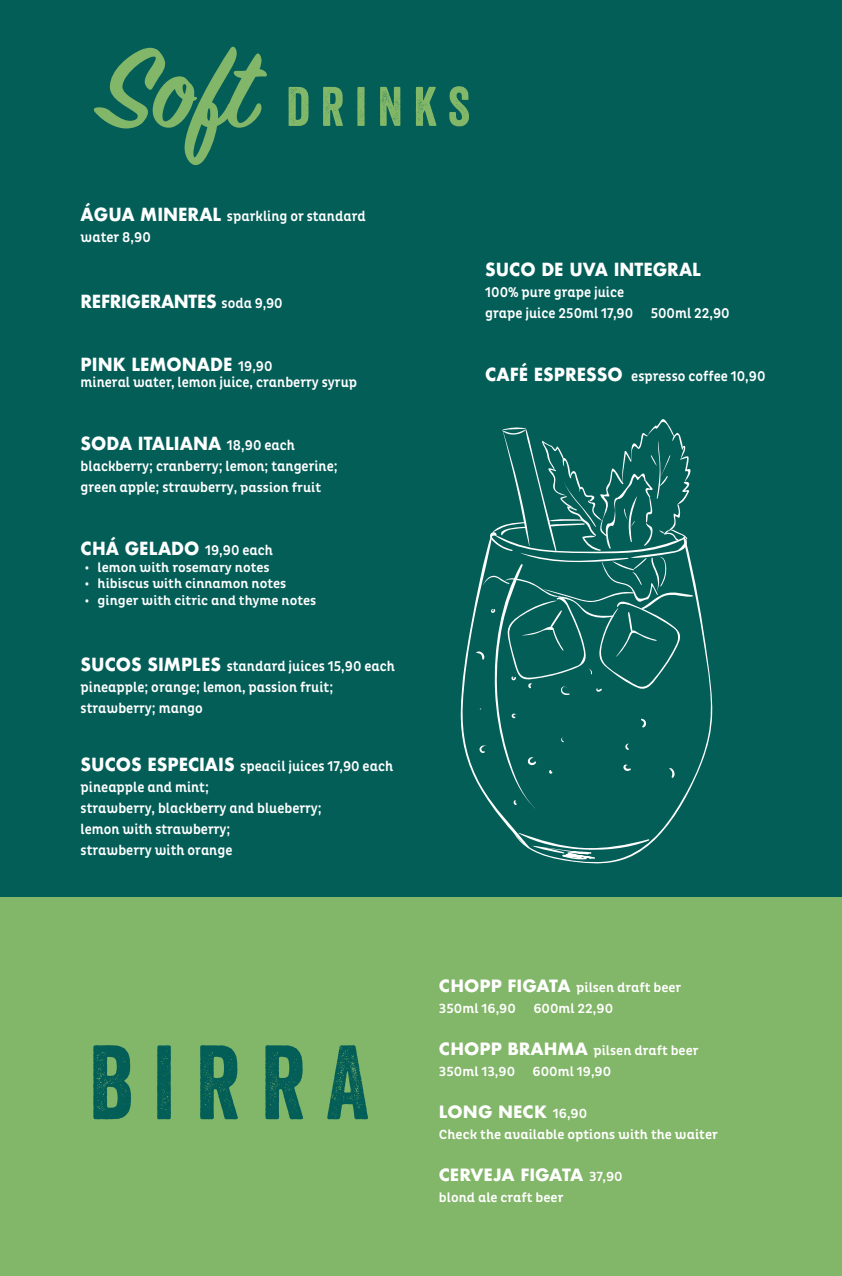
<style>
.page{position:relative;width:842px;height:1276px;background:#fff}
.page>*{position:absolute;margin:0;border:0;box-sizing:border-box;transform-origin:0 0}
.t1{font:600 125.85px "Sign Painter House Script";color:#82b668}
.t2{font:102px "Veneer";color:#045e58}
.t3{font:53.85px "Veneer";color:#83b868}
.t4{font:700 17.55px "Futura";color:#fff;scale:.94 1}
.t5{font:700 17.55px "Futura";letter-spacing:-.02em;color:#fff;scale:.94 1}
.t6{font:700 16.5px "Futura";color:#fff}
.t7{font:500 14.4px/21px "Pluto Cond";color:#fff;scale:.94 1}
.t8{font:500 13.5px/21px "Pluto Cond";color:#fff}
.s1{font-family:"Futura";font-weight:700;font-size:17.55px}
.s2{font-family:"Pluto Cond";font-weight:500;font-size:14.4px}
.s3{font-size:13.5px}
.s4{font-family:"Futura";font-weight:700;font-size:16.5px}
.s5{font-family:"Pluto Cond";font-weight:500;font-size:13.5px}
</style>
<div class="page">
<div style="left:0;top:0;width:842px;height:1034px;background:#045e58"></div>
<div style="left:0;top:897px;width:842px;height:379px;background:#82b668"></div>
<svg style="left:563px;top:573px;width:150px;height:291px"></svg>
<svg style="left:460px;top:419px;width:233px;height:441px"></svg>
<h1 class="t1" style="left:100px;top:12px;width:156px">Soft</h1>
<h3 class="t3" style="left:286px;top:74px;width:185px">D R I N K S</h3>
<p class="t7" style="left:81px;top:206px;width:305px"><span class="s1">ÁGUA MINERAL</span> sparkling or standard water 8,90</p>
<p class="t5" style="left:81px;top:288px;width:216px">REFRIGERANTES <span class="s2">soda 9,90</span></p>
<p class="t4" style="left:81px;top:351px;width:206px">PINK LEMONADE <span class="s2">19,90</span></p>
<p class="t7" style="left:81px;top:372px;width:296px">mineral water, lemon juice, cranberry syrup</p>
<p class="t4" style="left:81px;top:431px;width:229px">SODA ITALIANA <span class="s2">18,90 each</span></p>
<p class="t7" style="left:81px;top:456px;width:275px">blackberry; cranberry; lemon; tangerine; green apple; strawberry<span class="s3">, passion fruit</span></p>
<p class="t4" style="left:81px;top:536px;width:206px">CHÁ GELADO <span class="s2">19,90 each</span></p>
<p class="t8" style="left:85px;top:557px;width:186px">• lemon with rosemary notes</p>
<p class="t8" style="left:85px;top:573px;width:203px">• hibiscus with cinnamon notes</p>
<p class="t8" style="left:85px;top:590px;width:233px">• ginger with citric and thyme notes</p>
<p class="t7" style="left:81px;top:656px;width:336px"><span class="s1">SUCOS SIMPLES</span> standard juices 15,90 each pineapple; orange; lemon, passion fruit; strawberry; mango</p>
<p class="t7" style="left:81px;top:756px;width:334px"><span class="s1">SUCOS ESPECIAIS</span> speacil juices 17,90 each pineapple and mint;<br>strawberry, blackberry and blueberry;<br>lemon with strawberry;<br>strawberry with orange</p>
<p class="t4" style="left:485px;top:257px;width:231px">SUCO DE UVA INTEGRAL</p>
<p class="t7" style="left:485px;top:282px;width:262px">100% pure grape juice<br>grape juice 250ml 17,90 500ml 22,90</p>
<p class="t7" style="left:485px;top:366px;width:300px"><span class="s1">CAFÉ ESPRESSO</span> espresso coffee 10,90</p>
<h2 class="t2" style="left:89px;top:1020px;width:282px">B I R R A</h2>
<p class="t8" style="left:439px;top:977px;width:244px"><span class="s4">CHOPP FIGATA</span> pilsen draft beer<br>350ml 16,90</p>
<p class="t8" style="left:533px;top:998px;width:81px">600ml 22,90</p>
<p class="t8" style="left:439px;top:1040px;width:261px"><span class="s4">CHOPP BRAHMA</span> pilsen draft beer<br>350ml 13,90</p>
<p class="t8" style="left:533px;top:1061px;width:80px">600ml 19,90</p>
<p class="t6" style="left:439px;top:1100px;width:150px">LONG NECK <span class="s5">16,90</span></p>
<p class="t8" style="left:439px;top:1124px;width:280px">Check the available options with the waiter</p>
<p class="t6" style="left:439px;top:1163px;width:185px">CERVEJA FIGATA <span class="s5">37,90</span></p>
<p class="t8" style="left:439px;top:1187px;width:126px">blond ale craft beer</p>
</div>
